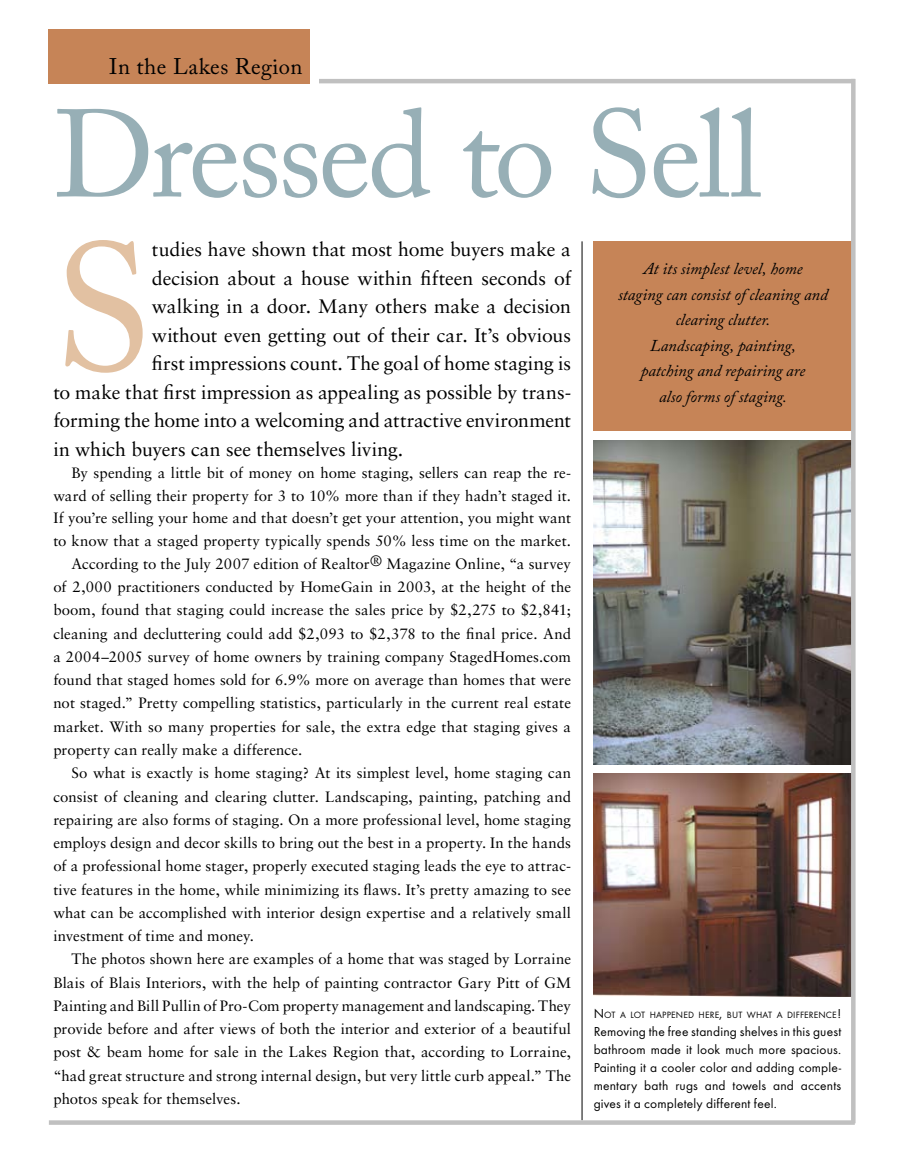
<style>
.page{position:relative;width:905px;height:1175px;background:#fff}
.page>*{position:absolute;margin:0;border:0;box-sizing:border-box;transform-origin:0 0}
.t1{font:179.85px "Adobe Caslon Pro";color:#e2c1a2}
.t2{font:123px "Adobe Caslon Pro";letter-spacing:-.03em;color:#97afb6}
.t3{font:22.5px "Adobe Caslon Pro";letter-spacing:.02em;color:#000}
.t4{font:19.5px "Sabon";letter-spacing:-.005em;color:#000}
.t5{font:italic 16.5px/25.5px "Adobe Caslon Pro";color:#000;text-align:center}
.t6{font:15px "Sabon";letter-spacing:.005em;color:#000}
.t7{font:13.5px/18px "Futura T";letter-spacing:.015em;color:#000;text-align:justify}
.t8{font:9.45px "Futura T";letter-spacing:.02em;color:#000}
.s1{font-size:13.5px}
</style>
<div class="page">
<img style="left:593px;top:440px;width:258px;height:324px">
<img style="left:593px;top:773px;width:258px;height:224px">
<div style="left:593px;top:241px;width:261px;height:189px;background:#c68457"></div>
<hr style="left:319px;top:79px;width:535px;height:4px;background:#c0c0c0">
<hr style="left:581px;top:241px;width:1px;height:879px;background:#000">
<div style="left:49px;top:29px;width:261px;height:54px;background:#c68457"></div>
<svg style="left:49px;top:1120px;width:805px;height:4px;background:#c4c4c4"></svg>
<hr style="left:851px;top:79px;width:4px;height:1044px;background:#c0c0c0">
<h3 class="t3" style="left:109px;top:53px;width:195px">In the Lakes Region</h3>
<h2 class="t2" style="left:53px;top:82px;width:709px">Dressed to Sell</h2>
<h1 class="t1" style="left:53px;top:203px;width:100px">S</h1>
<h3 class="t4" style="left:152px;top:238px;width:420px">tudies have shown that most home buyers make a</h3>
<h3 class="t4" style="left:152px;top:266px;width:420px">decision about a house within fifteen seconds of</h3>
<h3 class="t4" style="left:152px;top:295px;width:420px">walking in a door. Many others make a decision</h3>
<h3 class="t4" style="left:152px;top:323px;width:420px">without even getting out of their car. It’s obvious</h3>
<h3 class="t4" style="left:152px;top:352px;width:420px">first impressions count. The goal of home staging is</h3>
<h3 class="t4" style="left:53px;top:380px;width:519px">to make that first impression as appealing as possible by trans-</h3>
<h3 class="t4" style="left:53px;top:409px;width:519px">forming the home into a welcoming and attractive environment</h3>
<h3 class="t4" style="left:53px;top:437px;width:351px">in which buyers can see themselves living.</h3>
<p class="t6" style="left:71px;top:464px;width:501px">By spending a little bit of money on home staging, sellers can reap the re-</p>
<p class="t6" style="left:53px;top:486px;width:519px">ward of selling their property for 3 to 10% more than if they hadn’t staged it.</p>
<p class="t6" style="left:53px;top:509px;width:519px">If you’re selling your home and that doesn’t get your attention, you might want</p>
<p class="t6" style="left:53px;top:531px;width:519px">to know that a staged property typically spends 50% less time on the market.</p>
<p class="t6" style="left:71px;top:555px;width:501px">According to the July 2007 edition of Realtor® Magazine Online, “a survey</p>
<p class="t6" style="left:53px;top:578px;width:519px">of 2,000 practitioners conducted by HomeGain in 2003, at the height of the</p>
<p class="t6" style="left:53px;top:601px;width:519px">boom, found that staging could increase the sales price by $2,275 to $2,841;</p>
<p class="t6" style="left:53px;top:624px;width:519px">cleaning and decluttering could add $2,093 to $2,378 to the final price. And</p>
<p class="t6" style="left:53px;top:648px;width:519px">a 2004–2005 survey of home owners by training company StagedHomes.com</p>
<p class="t6" style="left:53px;top:671px;width:519px">found that staged homes sold for 6.9% more on average than homes that were</p>
<p class="t6" style="left:53px;top:694px;width:519px">not staged.” Pretty compelling statistics, particularly in the current real estate</p>
<p class="t6" style="left:53px;top:717px;width:519px">market. With so many properties for sale, the extra edge that staging gives a</p>
<p class="t6" style="left:53px;top:741px;width:250px">property can really make a difference.</p>
<p class="t6" style="left:71px;top:764px;width:501px">So what is exactly is home staging? At its simplest level, home staging can</p>
<p class="t6" style="left:53px;top:787px;width:519px">consist of cleaning and clearing clutter. Landscaping, painting, patching and</p>
<p class="t6" style="left:53px;top:810px;width:519px">repairing are also forms of staging. On a more professional level, home staging</p>
<p class="t6" style="left:53px;top:834px;width:519px">employs design and decor skills to bring out the best in a property. In the hands</p>
<p class="t6" style="left:53px;top:857px;width:519px">of a professional home stager, properly executed staging leads the eye to attrac-</p>
<p class="t6" style="left:53px;top:880px;width:519px">tive features in the home, while minimizing its flaws. It’s pretty amazing to see</p>
<p class="t6" style="left:53px;top:903px;width:519px">what can be accomplished with interior design expertise and a relatively small</p>
<p class="t6" style="left:53px;top:927px;width:202px">investment of time and money.</p>
<p class="t6" style="left:71px;top:950px;width:501px">The photos shown here are examples of a home that was staged by Lorraine</p>
<p class="t6" style="left:53px;top:973px;width:519px">Blais of Blais Interiors, with the help of painting contractor Gary Pitt of GM</p>
<p class="t6" style="left:53px;top:996px;width:519px">Painting and Bill Pullin of Pro-Com property management and landscaping. They</p>
<p class="t6" style="left:53px;top:1020px;width:519px">provide before and after views of both the interior and exterior of a beautiful</p>
<p class="t6" style="left:53px;top:1043px;width:519px">post &amp; beam home for sale in the Lakes Region that, according to Lorraine,</p>
<p class="t6" style="left:53px;top:1066px;width:519px">“had great structure and strong internal design, but very little curb appeal.” The</p>
<p class="t6" style="left:53px;top:1089px;width:189px">photos speak for themselves.</p>
<p class="t5" style="left:618px;top:256px;width:211px">At its simplest level, home<br>staging can consist of cleaning and clearing clutter.<br>Landscaping, painting,<br>patching and repairing are<br>also forms of staging.</p>
<p class="t8" style="left:593px;top:1009px;width:249px"><span class="s1">N</span>ot a lot happen ed here<span class="s1">,</span> but what a difference<span class="s1">!</span></p>
<p class="t7" style="left:593px;top:1022px;width:249px">Removing the free standing shelves in this guest bathroom made it look much more spacious.<br>Painting it a cooler color and adding comple&shy;mentary bath rugs and towels and accents gives it a completely different feel.</p>
</div>
